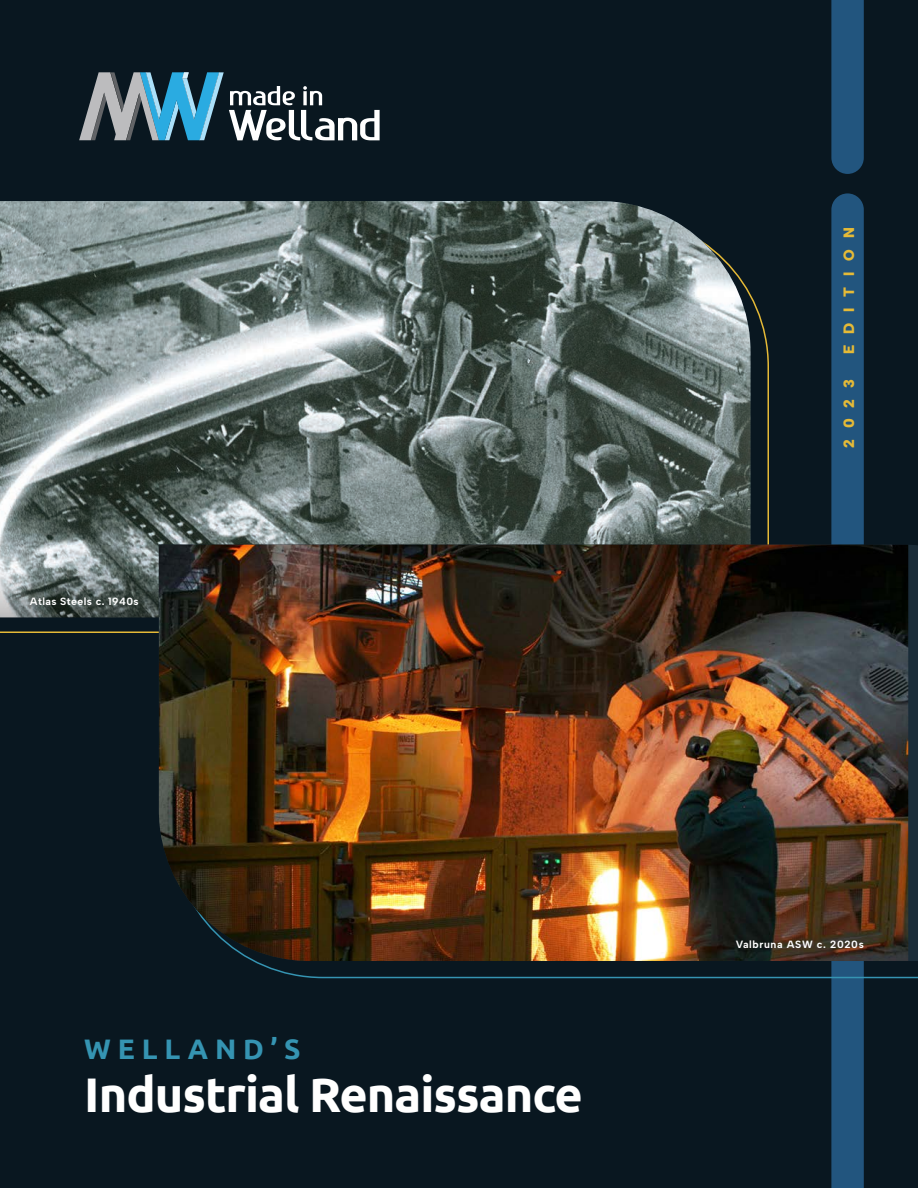
<style>
.page{position:relative;width:918px;height:1188px;background:#091720}
.page>*{position:absolute;margin:0;border:0;box-sizing:border-box;transform-origin:0 0}
.t1{font:700 48.6px "Ubuntu";letter-spacing:-.02em;color:#fff}
.t2{font:700 28.2px "Ubuntu";letter-spacing:.24em;color:#3594b2}
.t3{font:900 15px "Albert Sans";letter-spacing:.72em;color:#e5ba37}
.t4{font:700 10.5px "Albert Sans";letter-spacing:.06em;color:#fff}
.t5{font:700 10.5px "Albert Sans";letter-spacing:.04em;color:#fff}
</style>
<div class="page">
<div style="left:831px;top:193px;width:33px;height:995px;background:#22557e"></div>
<svg style="left:831px;top:0;width:33px;height:174px;background:#21527a"></svg>
<img style="left:0;top:201px;width:751px;height:368px">
<svg style="left:253px;top:961px;width:665px;height:18px"></svg>
<svg style="left:79px;top:72px;width:301px;height:68px"></svg>
<svg style="left:0;top:569px;width:159px;height:48px;background:#626d6a"></svg>
<img style="left:159px;top:545px;width:749px;height:416px">
<p class="t5" style="left:30px;top:595px;width:110px">Atlas Steels c. 1940s</p>
<p class="t2" style="left:84px;top:1032px;width:218px">WELLAND’S</p>
<p class="t1" style="left:84px;top:1066px;width:500px">Industrial Renaissance</p>
<p class="t3" style="left:840px;top:354px;width:127px;rotate:-90deg">EDITION</p>
<p class="t3" style="left:840px;top:448px;width:70px;rotate:-90deg">2023</p>
<p class="t4" style="left:736px;top:938px;width:130px">Valbruna ASW c. 2020s</p>
</div>
